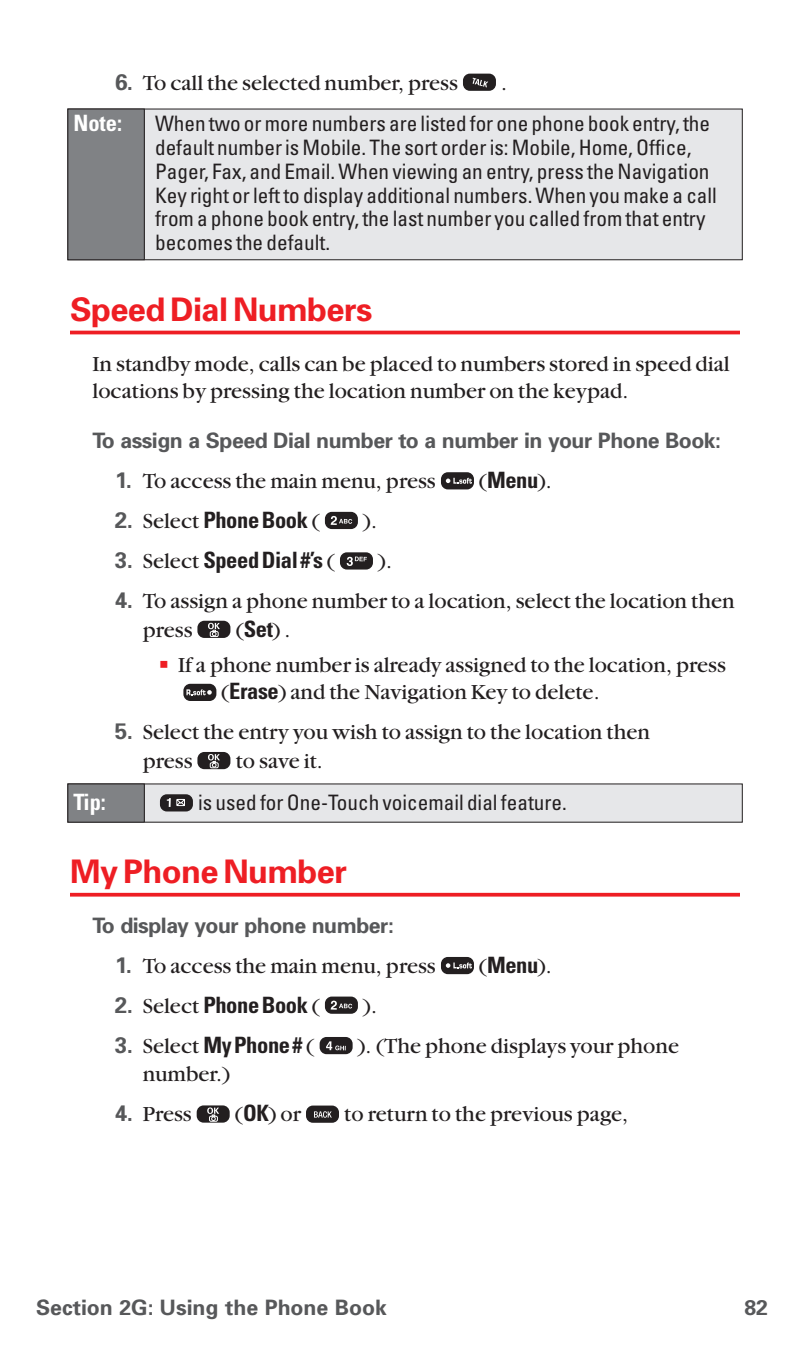
<style>
.page{position:relative;width:810px;height:1350px;background:#fff}
.page>*{position:absolute;margin:0;border:0;box-sizing:border-box;transform-origin:0 0}
.t1{font:700 32.5px "Univers";letter-spacing:-.015em;color:#ee1e24}
.t2{font:22.5px/28.8px "Garamond";color:#231f20}
.t3{font:700 condensed 22.5px "Univers";letter-spacing:-.02em;color:#231f20}
.t4{font:700 condensed 22.5px "Univers";color:#fff}
.t5{font:condensed 21.25px/23.8px "Univers";color:#231f20}
.t6{font:700 21.25px "Univers";letter-spacing:-.02em;color:#57585a}
.t7{font:700 21.25px "Univers";color:#57585a}
.s1{font-family:"Univers";font-weight:700;color:#57585a}
.s2{font-family:"Garamond";font-weight:400;font-stretch:normal}
.s3{font-stretch:normal;color:#57585a}
.s4{font-family:"Univers";font-weight:700;font-stretch:condensed}
</style>
<div class="page">
<div style="left:68px;top:784px;width:674px;height:38px;background:#e6e7e9"></div>
<div style="left:68px;top:784px;width:76px;height:38px;background:#808285"></div>
<div style="left:67px;top:784px;width:78px;height:39px;border:1px solid #231f20"></div>
<div style="left:68px;top:109px;width:674px;height:151px;background:#e6e7e9"></div>
<div style="left:67px;top:109px;width:676px;height:151px;border:1px solid #231f20"></div>
<div style="left:68px;top:109px;width:76px;height:151px;background:#808285"></div>
<div style="left:67px;top:109px;width:78px;height:151px;border:1px solid #231f20"></div>
<hr style="left:70px;top:331px;width:670px;height:3px;background:#ee1e24">
<svg style="left:70px;top:893px;width:670px;height:4px;background:#ef3439"></svg>
<div style="left:304px;top:1104px;width:38px;height:20px;background:linear-gradient(to bottom,#fdfdfd,#fff)"></div>
<div style="left:306px;top:1106px;width:33px;height:17px;background:#231f20;border-radius:7px"></div>
<svg style="left:314px;top:1111px;width:18px;height:7px"></svg>
<div style="left:197px;top:1105px;width:33px;height:18px;background:#231f20;border-radius:7px"></div>
<div style="left:209px;top:1116px;width:9px;height:6px;border:1px solid #fff"></div>
<svg style="left:207px;top:1108px;width:12px;height:13px"></svg>
<svg style="left:319px;top:1037px;width:33px;height:18px"></svg>
<div style="left:320px;top:1037px;width:33px;height:17px;background:#231f20;border-radius:7px"></div>
<svg style="left:326px;top:1041px;width:20px;height:9px"></svg>
<div style="left:325px;top:997px;width:33px;height:17px;background:#231f20;border-radius:7px"></div>
<svg style="left:331px;top:1001px;width:21px;height:9px"></svg>
<svg style="left:441px;top:957px;width:33px;height:18px"></svg>
<div style="left:441px;top:957px;width:33px;height:17px;background:#231f20;border-radius:7px"></div>
<svg style="left:446px;top:963px;width:26px;height:5px"></svg>
<div style="left:160px;top:794px;width:33px;height:17px;background:#231f20;border-radius:7px"></div>
<svg style="left:167px;top:798px;width:18px;height:9px"></svg>
<svg style="left:198px;top:752px;width:33px;height:18px"></svg>
<div style="left:197px;top:752px;width:33px;height:17px;background:#231f20;border-radius:7px"></div>
<svg style="left:208px;top:754px;width:12px;height:14px"></svg>
<svg style="left:184px;top:683px;width:33px;height:18px"></svg>
<div style="left:183px;top:684px;width:33px;height:17px;background:#231f20;border-radius:7px"></div>
<svg style="left:186px;top:689px;width:26px;height:6px"></svg>
<svg style="left:198px;top:620px;width:33px;height:18px"></svg>
<div style="left:197px;top:621px;width:33px;height:17px;background:#231f20;border-radius:7px"></div>
<div style="left:210px;top:631px;width:9px;height:6px;border:1px solid #fff"></div>
<svg style="left:208px;top:623px;width:12px;height:13px"></svg>
<div style="left:340px;top:552px;width:33px;height:18px;background:#231f20;border-radius:7px"></div>
<svg style="left:347px;top:557px;width:20px;height:9px"></svg>
<div style="left:322px;top:511px;width:38px;height:20px;background:linear-gradient(to right,#f7f7f7,#f8f8f8)"></div>
<div style="left:325px;top:512px;width:33px;height:17px;background:#231f20;border-radius:7px"></div>
<svg style="left:331px;top:516px;width:21px;height:9px"></svg>
<svg style="left:441px;top:473px;width:33px;height:17px"></svg>
<div style="left:441px;top:472px;width:33px;height:17px;background:#231f20;border-radius:7px"></div>
<svg style="left:446px;top:478px;width:26px;height:6px"></svg>
<svg style="left:463px;top:73px;width:33px;height:17px"></svg>
<div style="left:463px;top:74px;width:33px;height:17px;background:#231f20;border-radius:7px"></div>
<svg style="left:473px;top:78px;width:15px;height:9px"></svg>
<p class="t2" style="left:115px;top:70px;width:344px"><span class="s1">6.</span> To call the selected number, press</p>
<p class="t2" style="left:501px;top:70px;width:7px">.</p>
<p class="t4" style="left:73px;top:115px;width:50px">Note:</p>
<p class="t5" style="left:155px;top:114px;width:563px">When two or more numbers are listed for one phone book entry, the default number is Mobile. The sort order is: Mobile, Home, Office, Pager, Fax, and Email. When viewing an entry, press the Navigation Key right or left to display additional numbers. When you make a call from a phone book entry, the last number you called from that entry becomes the default.</p>
<h1 class="t1" style="left:70px;top:297px;width:304px">Speed Dial Numbers</h1>
<p class="t2" style="left:92px;top:352px;width:639px;line-height:27.5px">In standby mode, calls can be placed to numbers stored in speed dial locations by pressing the location number on the keypad.</p>
<p class="t6" style="left:92px;top:433px;width:630px">To assign a Speed Dial number to a number in your Phone Book:</p>
<p class="t2" style="left:115px;top:469px;width:322px"><span class="s1">1.</span> To access the main menu, press</p>
<p class="t3" style="left:479px;top:472px;width:74px"><span class="s2">(</span>Menu<span class="s2">).</span></p>
<p class="t3" style="left:115px;top:512px;width:206px"><span class="s3">2.</span> <span class="s2">Select</span> Phone Book <span class="s2">(</span></p>
<p class="t2" style="left:363px;top:509px;width:16px">).</p>
<p class="t3" style="left:115px;top:552px;width:221px"><span class="s3">3.</span> <span class="s2">Select</span> Speed Dial #’s <span class="s2">(</span></p>
<p class="t2" style="left:378px;top:549px;width:16px">).</p>
<p class="t2" style="left:143px;top:588px;width:594px;text-indent:-28px"><span class="s1">4.</span> To assign a phone number to a location, select the location then press</p>
<p class="t2" style="left:178px;top:614px;width:549px;line-height:35px;text-indent:58px">(<span class="s4">Set</span>) .<br>If a phone number is already assigned to the location, press</p>
<p class="t2" style="left:221px;top:680px;width:380px">(<span class="s4">Erase</span>) and the Navigation Key to delete.</p>
<p class="t2" style="left:143px;top:720px;width:509px;text-indent:-28px"><span class="s1">5.</span> Select the entry you wish to assign to the location then press</p>
<p class="t2" style="left:236px;top:748px;width:89px">to save it.</p>
<p class="t4" style="left:73px;top:793px;width:34px">Tip:</p>
<p class="t5" style="left:198px;top:792px;width:370px">is used for One-Touch voicemail dial feature.</p>
<h1 class="t1" style="left:70px;top:859px;width:278px">My Phone Number</h1>
<p class="t6" style="left:92px;top:918px;width:303px">To display your phone number:</p>
<p class="t2" style="left:115px;top:953px;width:322px"><span class="s1">1.</span> To access the main menu, press</p>
<p class="t3" style="left:479px;top:957px;width:74px"><span class="s2">(</span>Menu<span class="s2">).</span></p>
<p class="t3" style="left:115px;top:997px;width:206px"><span class="s3">2.</span> <span class="s2">Select</span> Phone Book <span class="s2">(</span></p>
<p class="t2" style="left:363px;top:993px;width:16px">).</p>
<p class="t3" style="left:115px;top:1036px;width:201px"><span class="s3">3.</span> <span class="s2">Select</span> My Phone # <span class="s2">(</span></p>
<p class="t2" style="left:358px;top:1033px;width:323px">). (The phone displays your phone</p>
<p class="t2" style="left:143px;top:1062px;width:89px">number.)</p>
<p class="t2" style="left:115px;top:1102px;width:78px"><span class="s1">4.</span> Press</p>
<p class="t2" style="left:235px;top:1102px;width:68px">(<span class="s4">OK</span>) or</p>
<p class="t2" style="left:344px;top:1102px;width:285px">to return to the previous page,</p>
<p class="t7" style="left:36px;top:1300px;width:352px">Section 2G: Using the Phone Book</p>
<p class="t6" style="left:744px;top:1300px;width:25px">82</p>
</div>
